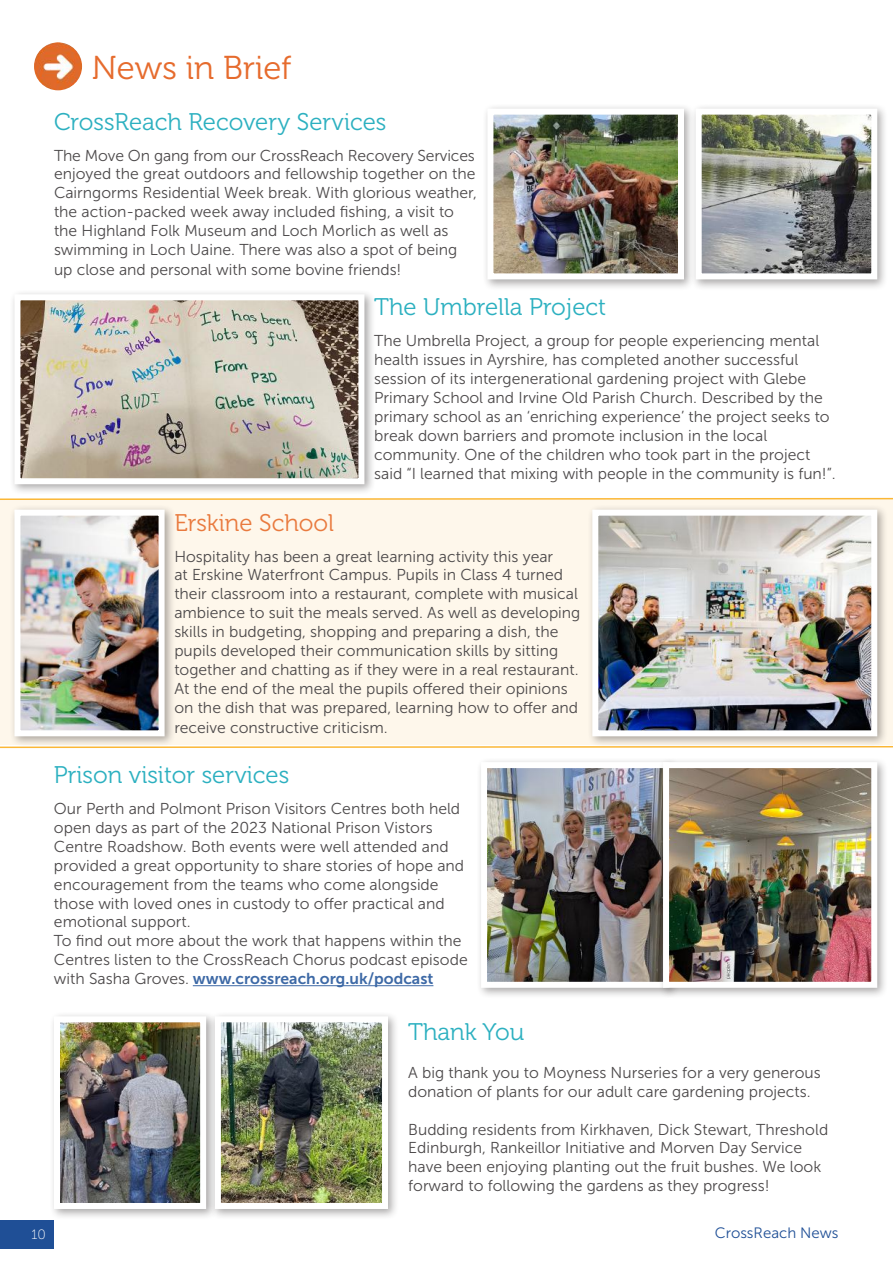
<style>
.page{position:relative;width:893px;height:1263px;background:#fff}
.page>*{position:absolute;margin:0;border:0;box-sizing:border-box;transform-origin:0 0}
.t1{font:33px "Museo 300";color:#e66b2d}
.t2{font:24px "Museo 300";color:#2cb0c0}
.t3{font:24px "Museo 300";color:#e97a3e}
.t4{font:15.75px/18.9px "Museo Sans 300";color:#4c494a}
.t5{font:15.75px "Museo Sans 700";color:#3d69a6}
.t6{font:15px "Museo Sans 300";color:#1f4f96}
.t7{font:13.5px "Museo Sans 100";color:#fff}
.s1{font-family:"Museo Sans 300";color:#4c494a}
</style>
<div class="page">
<div style="left:0;top:1221px;width:54px;height:28px;background:#1f4f96"></div>
<div style="left:0;top:500px;width:892px;height:245px;background:#fef7eb"></div>
<img style="left:34px;top:42px;width:48px;height:48px;border-radius:24px">
<div style="left:482px;top:103px;width:213px;height:188px;background:#241f1f;opacity:.39"></div>
<img style="left:494px;top:116px;width:183px;height:156px">
<div style="left:487px;top:109px;width:197px;height:170px;border:6px solid #fff"></div>
<hr style="left:193px;top:985px;width:240px;height:1px;background:#3d69a6">
<div style="left:690px;top:103px;width:199px;height:188px;background:#241f1f;opacity:.39"></div>
<img style="left:703px;top:116px;width:167px;height:156px">
<div style="left:696px;top:109px;width:181px;height:170px;border:6px solid #fff"></div>
<div style="left:9px;top:289px;width:366px;height:206px;background:#241f1f;opacity:.39"></div>
<img style="left:21px;top:301px;width:336px;height:176px">
<div style="left:14px;top:294px;width:350px;height:190px;border:6px solid #fff"></div>
<svg style="left:0;top:497px;width:893px;height:4px"></svg>
<div style="left:587px;top:504px;width:301px;height:243px;background:#241f1f;opacity:.39"></div>
<img style="left:599px;top:517px;width:271px;height:212px">
<div style="left:592px;top:510px;width:285px;height:226px;border:6px solid #fff"></div>
<div style="left:9px;top:504px;width:167px;height:243px;background:#241f1f;opacity:.39"></div>
<img style="left:21px;top:517px;width:137px;height:212px">
<div style="left:14px;top:510px;width:151px;height:226px;border:6px solid #fff"></div>
<div style="left:476px;top:757px;width:204px;height:242px;background:#241f1f;opacity:.39"></div>
<img style="left:488px;top:769px;width:170px;height:212px">
<div style="left:481px;top:762px;width:188px;height:226px;border:6px solid #fff"></div>
<div style="left:658px;top:757px;width:230px;height:242px;background:#241f1f;opacity:.39"></div>
<div style="left:663px;top:762px;width:214px;height:226px;border:6px solid #fff"></div>
<svg style="left:0;top:745px;width:893px;height:4px"></svg>
<div style="left:49px;top:1011px;width:168px;height:209px;background:#241f1f;opacity:.39"></div>
<img style="left:61px;top:1023px;width:138px;height:179px">
<div style="left:54px;top:1016px;width:152px;height:193px;border:6px solid #fff"></div>
<div style="left:210px;top:1011px;width:189px;height:209px;background:#241f1f;opacity:.39"></div>
<img style="left:222px;top:1023px;width:159px;height:179px">
<div style="left:215px;top:1016px;width:173px;height:193px;border:6px solid #fff"></div>
<h1 class="t1" style="left:92px;top:50px;width:201px">News in Brief</h1>
<h2 class="t2" style="left:54px;top:108px;width:334px">CrossReach Recovery Services</h2>
<p class="t4" style="left:54px;top:146px;width:425px">The Move On gang from our CrossReach Recovery Services enjoyed the great outdoors and fellowship together on the Cairngorms Residential Week break. With glorious weather, the action-packed week away included fishing, a visit to the Highland Folk Museum and Loch Morlich as well as swimming in Loch Uaine. There was also a spot of being up close and personal with some bovine friends!</p>
<h2 class="t2" style="left:374px;top:294px;width:234px">The Umbrella Project</h2>
<p class="t4" style="left:374px;top:331px;width:463px">The Umbrella Project, a group for people experiencing mental health issues in Ayrshire, has completed another successful session of its intergenerational gardening project with Glebe Primary School and Irvine Old Parish Church. Described by the primary school as an ‘enriching experience’ the project seeks to break down barriers and promote inclusion in the local community. One of the children who took part in the project said “I learned that mixing with people in the community is fun!”.</p>
<h2 class="t3" style="left:174px;top:509px;width:161px">Erskine School</h2>
<p class="t4" style="left:174px;top:547px;width:408px">Hospitality has been a great learning activity this year<br>at Erskine Waterfront Campus. Pupils in Class 4 turned their classroom into a restaurant, complete with musical ambience to suit the meals served. As well as developing skills in budgeting, shopping and preparing a dish, the pupils developed their communication skills by sitting together and chatting as if they were in a real restaurant.<br>At the end of the meal the pupils offered their opinions on the dish that was prepared, learning how to offer and receive constructive criticism.</p>
<h2 class="t2" style="left:54px;top:762px;width:237px">Prison visitor services</h2>
<p class="t4" style="left:54px;top:799px;width:415px">Our Perth and Polmont Prison Visitors Centres both held open days as part of the 2023 National Prison Vistors Centre Roadshow. Both events were well attended and provided a great opportunity to share stories of hope and encouragement from the teams who come alongside those with loved ones in custody to offer practical and emotional support.<br>To find out more about the work that happens within the Centres listen to the CrossReach Chorus podcast episode</p>
<p class="t5" style="left:54px;top:970px;width:381px"><span class="s1">with Sasha Groves.</span> www.crossreach.org.uk/podcast</p>
<h2 class="t2" style="left:408px;top:1019px;width:117px">Thank You</h2>
<p class="t4" style="left:408px;top:1063px;width:414px">A big thank you to Moyness Nurseries for a very generous donation of plants for our adult care gardening projects.</p>
<p class="t4" style="left:408px;top:1120px;width:422px">Budding residents from Kirkhaven, Dick Stewart, Threshold Edinburgh, Rankeillor Initiative and Morven Day Service have been enjoying planting out the fruit bushes. We look forward to following the gardens as they progress!</p>
<p class="t7" style="left:31px;top:1227px;width:16px">10</p>
<p class="t6" style="left:715px;top:1224px;width:125px">CrossReach News</p>
</div>
